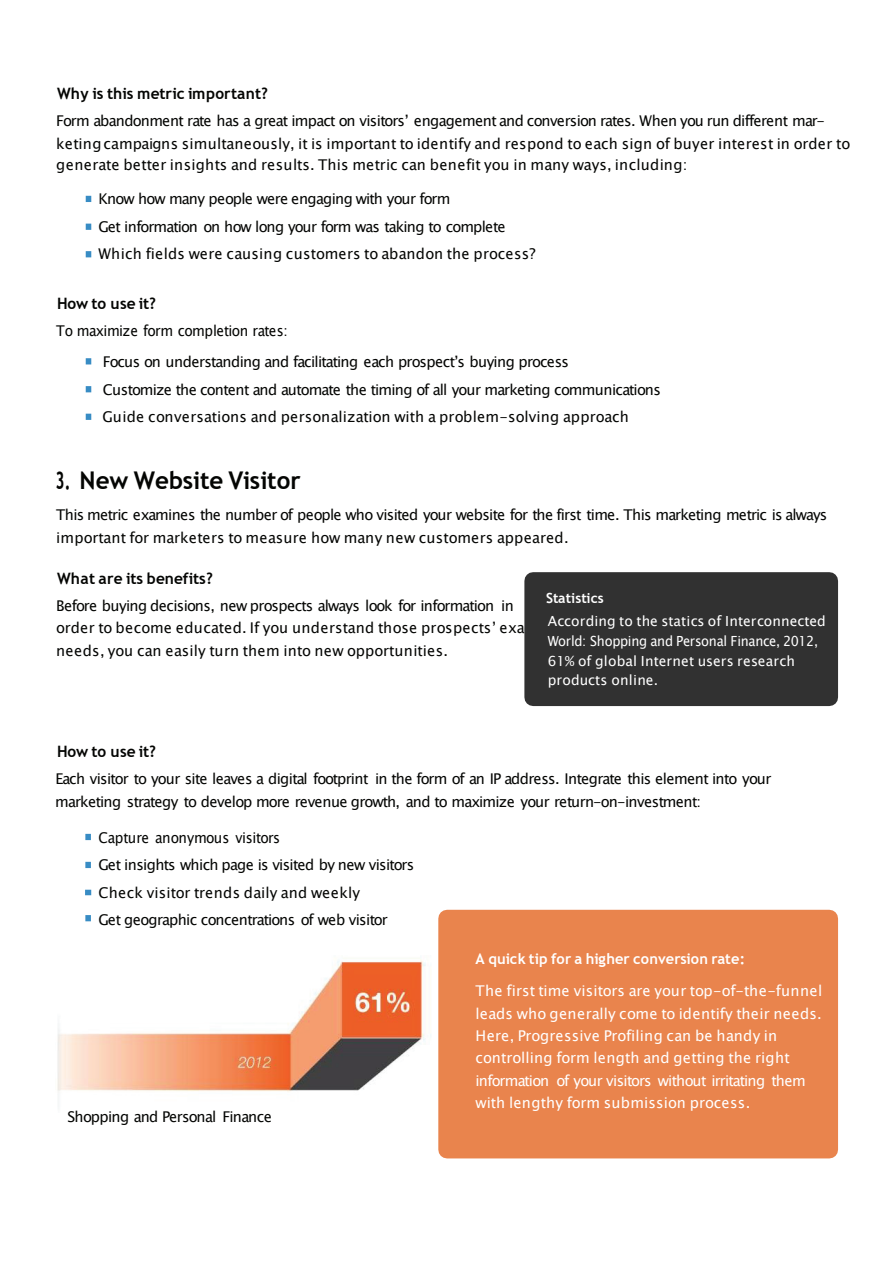
<style>
.page{position:relative;width:893px;height:1263px;background:#fff}
.page>*{position:absolute;margin:0;border:0;box-sizing:border-box;transform-origin:0 0}
.t1{font:700 24.45px "Trebuchet MS";letter-spacing:-.005em;color:#040503;scale:.65 1}
.t2{font:700 15.75px "Trebuchet MS";letter-spacing:-.005em;color:#040503}
.t3{font:14.85px/22.6px "Lucida Sans Unicode";letter-spacing:-.03em;color:#040503}
.t4{font:14.85px/22.5px "Lucida Sans Unicode";letter-spacing:.005em;color:#fff}
.t5{font:14.85px/27.6px "Lucida Sans Unicode";letter-spacing:-.03em;color:#040503;scale:.93 1}
.t6{font:14.85px/22.6px "Lucida Sans Unicode";letter-spacing:-.055em;color:#040503}
.t7{font:700 14.85px "Trebuchet MS";color:#fff}
.t8{font:13.95px/19.5px "Lucida Sans Unicode";color:#fff}
.t9{font:700 13.95px "Trebuchet MS";letter-spacing:-.01em;color:#fff}
</style>
<div class="page">
<img style="left:57px;top:958px;width:374px;height:134px">
<div style="left:438px;top:910px;width:400px;height:248px;background:#e9844d"></div>
<svg style="left:86px;top:196px;width:5px;height:6px"></svg>
<svg style="left:86px;top:224px;width:5px;height:6px"></svg>
<svg style="left:86px;top:251px;width:5px;height:6px"></svg>
<svg style="left:86px;top:358px;width:5px;height:6px"></svg>
<svg style="left:86px;top:386px;width:5px;height:6px"></svg>
<svg style="left:86px;top:414px;width:5px;height:6px"></svg>
<div style="left:524px;top:572px;width:314px;height:134px;background:#313131"></div>
<svg style="left:85px;top:834px;width:6px;height:6px"></svg>
<svg style="left:85px;top:862px;width:6px;height:6px"></svg>
<svg style="left:85px;top:890px;width:6px;height:5px"></svg>
<svg style="left:85px;top:915px;width:6px;height:6px"></svg>
<p class="t2" style="left:57px;top:84px;width:212px">Why is this metric important?</p>
<p class="t3" style="left:56px;top:110px;width:796px;line-height:22.2px">Form abandonment rate has a great impact on visitors’ engagement and conversion rates. When you run different mar&shy;ketingcampaigns simultaneously, it is important to identify and respond to each sign of buyer interest in order to generate better insights and results. This metric can benefit you in many ways, including:</p>
<p class="t3" style="left:98px;top:185px;width:439px;line-height:27.5px">Know how many people were engaging with your form<br>Get information on how long your form was taking to complete<br>Which fields were causing customers to abandon the process?</p>
<p class="t2" style="left:57px;top:294px;width:100px">How to use it?</p>
<p class="t5" style="left:103px;top:316px;width:503px;line-height:30.5px;text-indent:-46px">To maximize form completion rates:<br>Focus on understanding and facilitating each prospect’s buying process</p>
<p class="t3" style="left:103px;top:377px;width:560px;line-height:26.1px">Customize the content and automate the timing of all your marketing communications<br>Guide conversations and personalization with a problem-solving approach</p>
<h1 class="t1" style="left:55px;top:465px;width:379px">3. New Website Visitor</h1>
<p class="t3" style="left:56px;top:503px;width:773px">This metric examines the number of people who visited your website for the first time. This marketing metric is always important for marketers to measure how many new customers appeared.</p>
<p class="t2" style="left:57px;top:568px;width:157px">What are its benefits?</p>
<p class="t3" style="left:56px;top:594px;width:483px">Before buying decisions, new prospects always look for information in order to become educated. If you understand those prospects’ exact needs, you can easily turn them into new opportunities.</p>
<p class="t9" style="left:546px;top:589px;width:59px">Statistics</p>
<p class="t8" style="left:548px;top:612px;width:280px">According to the statics of Interconnected World: Shopping and Personal Finance, 2012, 61% of global Internet users research products online.</p>
<p class="t2" style="left:57px;top:742px;width:100px">How to use it?</p>
<p class="t6" style="left:55px;top:768px;width:718px">Each visitor to your site leaves a digital footprint in the form of an IP address. Integrate this element into your marketing strategy to develop more revenue growth, and to maximize your return-on-investment:</p>
<p class="t5" style="left:98px;top:823px;width:341px">Capture anonymous visitors<br>Get insights which page is visited by new visitors Check visitor trends daily and weekly<br>Get geographic concentrations of web visitor</p>
<p class="t3" style="left:68px;top:1105px;width:206px">Shopping and Personal Finance</p>
<p class="t7" style="left:476px;top:949px;width:271px">A quick tip for a higher conversion rate:</p>
<p class="t4" style="left:475px;top:979px;width:348px">The first time visitors are your top-of-the-funnel leads who generally come to identify their needs.<br>Here, Progressive Profiling can be handy in controlling form length and getting the right information of your visitors without irritating them with lengthy form submission process.</p>
</div>
